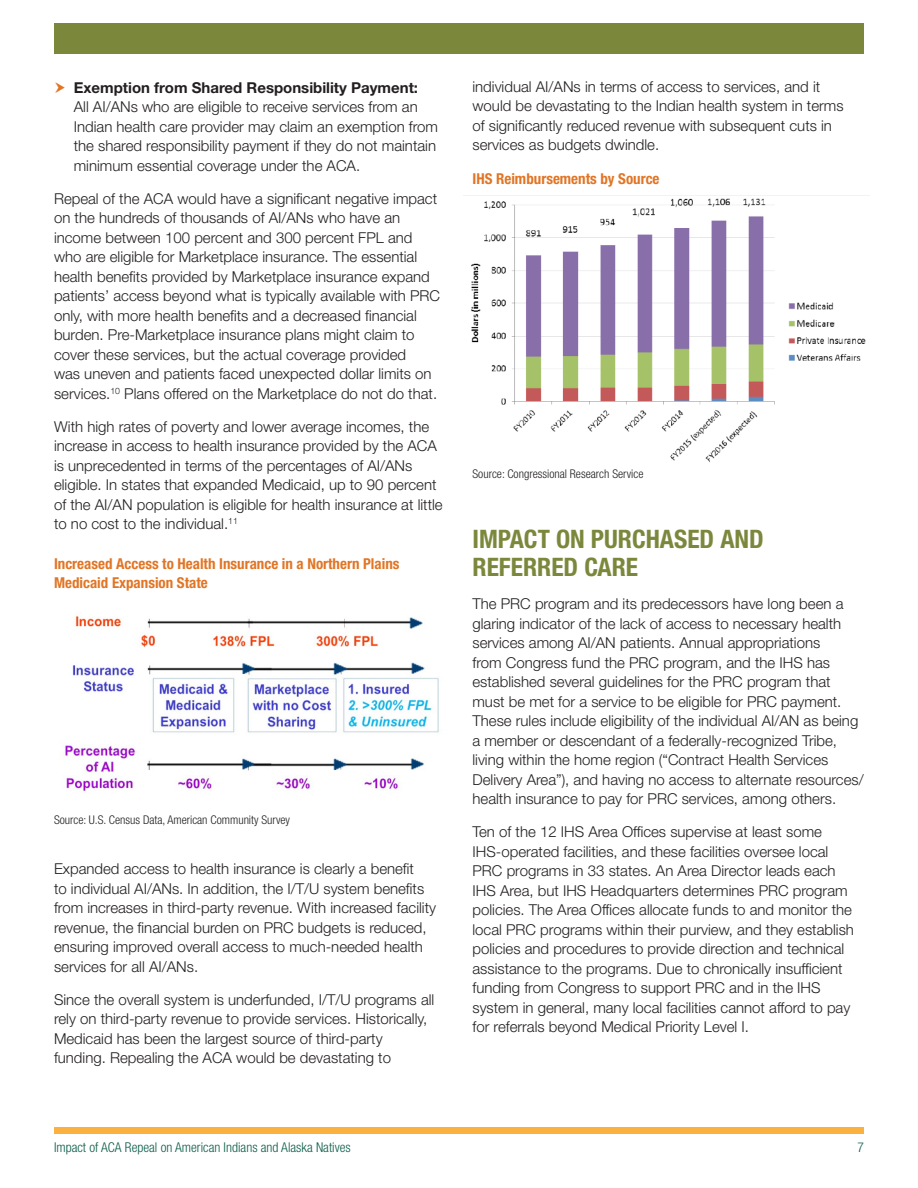
<style>
.page{position:relative;width:918px;height:1188px;background:#fff}
.page>*{position:absolute;margin:0;border:0;box-sizing:border-box;transform-origin:0 0}
.Headings{font:700 condensed 25.5px/28.5px "Helvetica Neue LT Std";color:#7b883c}
.t1{font:300 15px/19.5px "Helvetica Neue LT Std";color:#231f20}
.Chart_Title{font:700 condensed 15px/19.5px "Helvetica Neue LT Std";color:#e17525}
.t2{font:300 condensed 13.5px "Helvetica Neue LT Std";color:#0d5e4a}
.Chart_Source{font:300 condensed 12px "Helvetica Neue LT Std";color:#231f20}
.s1{font-weight:700}
</style>
<div class="page">
<div style="left:54px;top:24px;width:810px;height:30px;background:#7b883c"></div>
<div style="left:54px;top:1128px;width:810px;height:6px;background:#fbb03f"></div>
<img style="left:65px;top:616px;width:374px;height:176px">
<img style="left:471px;top:198px;width:395px;height:264px">
<p class="t1" style="left:74px;top:77px;width:366px"><span class="s1">Exemption from Shared Responsibility Payment:<br></span>All AI/ANs who are eligible to receive services from an Indian health care provider may claim an exemption from the shared responsibility payment if they do not maintain minimum essential coverage under the ACA.</p>
<p class="t1" style="left:54px;top:188px;width:388px">Repeal of the ACA would have a significant negative impact on the hundreds of thousands of AI/ANs who have an income between 100 percent and 300 percent FPL and who are eligible for Marketplace insurance. The essential health benefits provided by Marketplace insurance expand patients’ access beyond what is typically available with PRC only, with more health benefits and a decreased financial burden. Pre-Marketplace insurance plans might claim to cover these services, but the actual coverage provided<br>was uneven and patients faced unexpected dollar limits on services.<sup>10</sup> Plans offered on the Marketplace do not do that.</p>
<p class="t1" style="left:54px;top:416px;width:390px">With high rates of poverty and lower average incomes, the increase in access to health insurance provided by the ACA is unprecedented in terms of the percentages of AI/ANs eligible. In states that expanded Medicaid, up to 90 percent of the AI/AN population is eligible for health insurance at little to no cost to the individual.<sup>11</sup></p>
<p class="Chart_Title" style="left:54px;top:554px;width:347px">Increased Access to Health Insurance in a Northern Plains<br>Medicaid Expansion State</p>
<p class="Chart_Source" style="left:54px;top:813px;width:238px">Source: U.S. Census Data, American Community Survey</p>
<p class="t1" style="left:54px;top:859px;width:384px">Expanded access to health insurance is clearly a benefit<br>to individual AI/ANs. In addition, the I/T/U system benefits from increases in third-party revenue. With increased facility revenue, the financial burden on PRC budgets is reduced, ensuring improved overall access to much-needed health services for all AI/ANs.</p>
<p class="t1" style="left:54px;top:989px;width:382px">Since the overall system is underfunded, I/T/U programs all rely on third-party revenue to provide services. Historically, Medicaid has been the largest source of third-party funding. Repealing the ACA would be devastating to</p>
<p class="t1" style="left:472px;top:76px;width:373px">individual AI/ANs in terms of access to services, and it would be devastating to the Indian health system in terms of significantly reduced revenue with subsequent cuts in services as budgets dwindle.</p>
<p class="Chart_Title" style="left:472px;top:168px;width:189px">IHS Reimbursements by Source</p>
<p class="Chart_Source" style="left:472px;top:467px;width:172px">Source: Congressional Research Service</p>
<p class="Headings" style="left:472px;top:524px;width:293px">IMPACT ON PURCHASED AND<br>REFERRED CARE</p>
<p class="t1" style="left:472px;top:594px;width:393px">The PRC program and its predecessors have long been a glaring indicator of the lack of access to necessary health services among AI/AN patients. Annual appropriations<br>from Congress fund the PRC program, and the IHS has established several guidelines for the PRC program that must be met for a service to be eligible for PRC payment.<br>These rules include eligibility of the individual AI/AN as being a member or descendant of a federally-recognized Tribe, living within the home region (“Contract Health Services Delivery Area”), and having no access to alternate resources/ health insurance to pay for PRC services, among others.</p>
<p class="t1" style="left:472px;top:822px;width:383px">Ten of the 12 IHS Area Offices supervise at least some IHS-operated facilities, and these facilities oversee local PRC programs in 33 states. An Area Director leads each IHS Area, but IHS Headquarters determines PRC program policies. The Area Offices allocate funds to and monitor the local PRC programs within their purview, and they establish policies and procedures to provide direction and technical assistance to the programs. Due to chronically insufficient funding from Congress to support PRC and in the IHS system in general, many local facilities cannot afford to pay for referrals beyond Medical Priority Level I.</p>
<p class="t2" style="left:54px;top:1140px;width:298px">Impact of ACA Repeal on American Indians and Alaska Natives</p>
<p class="t2" style="left:858px;top:1140px;width:8px">7</p>
</div>
